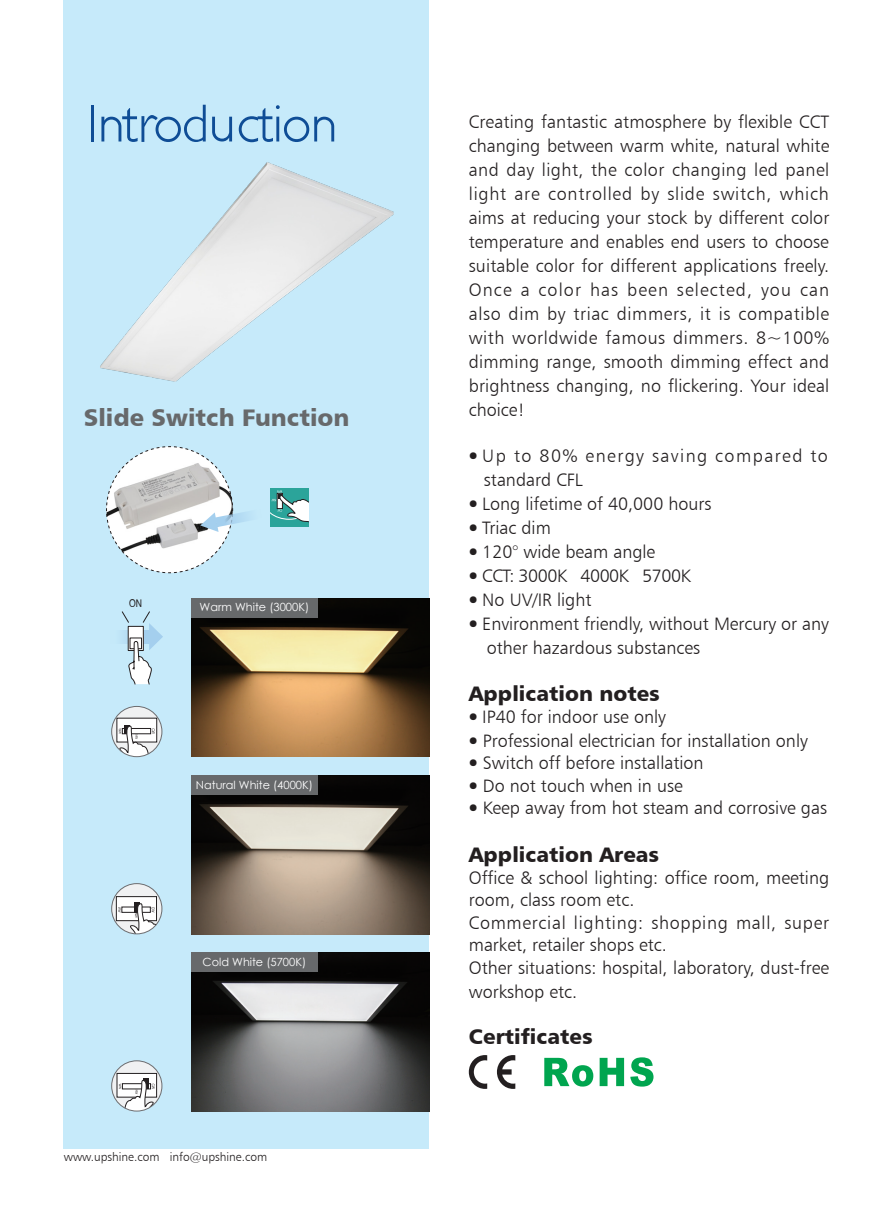
<style>
.page{position:relative;width:893px;height:1212px;background:#fff}
.page>*{position:absolute;margin:0;border:0;box-sizing:border-box;transform-origin:0 0}
.大标{font:54px "Junien Light Tryout";color:#0f4d96}
.正文小标{font:24px "Humanist 777 BT Black B";color:#67696b}
.正文小标-2{font:21px "Humanist 777 BT Black B";color:#231f20}
.正文{font:21px "Humanist 777 BT Black B";color:#231f20}
.正文-2{font:18px/24px "Humanist 777 BT Light B";color:#231f20}
.正文-3{font:18px/22.5px "Humanist 777 BT Light B";letter-spacing:.04em;color:#231f20}
.正文-4{font:18px "Humanist 777 BT Light B";letter-spacing:.08em;color:#231f20}
.正文-5{font:18px "Humanist 777 BT Light B";letter-spacing:-.025em;color:#231f20}
.单元格{font:12px "Humanist 777 BT Light B";color:#231f20}
.t1{font:11.25px "Century Gothic";color:#fff}
.t2{font:condensed 10.5px "Helvetica";color:#231f20}
</style>
<div class="page">
<div style="left:64px;top:0;width:365px;height:1148px;background:#c6eafa"></div>
<svg style="left:469px;top:1055px;width:18px;height:34px"></svg>
<svg style="left:497px;top:1055px;width:18px;height:34px"></svg>
<svg style="left:544px;top:1057px;width:109px;height:29px"></svg>
<img style="left:100px;top:162px;width:294px;height:220px">
<svg style="left:112px;top:706px;width:50px;height:51px"></svg>
<div style="left:117px;top:718px;width:40px;height:24px;background:#fff"></div>
<div style="left:117px;top:718px;width:40px;height:24px;border:1px solid #231f20"></div>
<div style="left:124px;top:725px;width:5px;height:9px;background:#231f20"></div>
<svg style="left:119px;top:726px;width:36px;height:31px"></svg>
<div style="left:111px;top:706px;width:51px;height:51px;border:1px solid #6c6d70;border-radius:50%"></div>
<svg style="left:112px;top:883px;width:50px;height:51px"></svg>
<div style="left:116px;top:896px;width:41px;height:25px;background:#fff"></div>
<div style="left:116px;top:896px;width:41px;height:25px;border:1px solid #231f20"></div>
<div style="left:134px;top:902px;width:6px;height:10px;background:#231f20"></div>
<svg style="left:118px;top:907px;width:3px;height:5px"></svg>
<svg style="left:130px;top:903px;width:32px;height:31px"></svg>
<div style="left:111px;top:883px;width:51px;height:51px;border:1px solid #6c6d70;border-radius:50%"></div>
<svg style="left:112px;top:1061px;width:50px;height:50px"></svg>
<div style="left:117px;top:1073px;width:40px;height:24px;background:#fff"></div>
<div style="left:117px;top:1073px;width:40px;height:24px;border:1px solid #231f20"></div>
<div style="left:143px;top:1079px;width:6px;height:10px;background:#231f20"></div>
<svg style="left:119px;top:1080px;width:36px;height:31px"></svg>
<div style="left:111px;top:1060px;width:51px;height:51px;border:1px solid #6c6d70;border-radius:50%"></div>
<svg style="left:121px;top:611px;width:42px;height:74px"></svg>
<img style="left:191px;top:598px;width:238px;height:159px">
<img style="left:191px;top:775px;width:238px;height:159px">
<img style="left:191px;top:952px;width:238px;height:159px">
<div style="left:191px;top:598px;width:127px;height:20px;background:#67696b"></div>
<div style="left:191px;top:775px;width:127px;height:20px;background:#67696b"></div>
<div style="left:191px;top:952px;width:127px;height:20px;background:#67696b"></div>
<svg style="left:270px;top:488px;width:38px;height:38px"></svg>
<svg style="left:106px;top:446px;width:143px;height:127px"></svg>
<p class="大标" style="left:86px;top:90px;width:253px">Introduction</p>
<p class="正文小标" style="left:84px;top:402px;width:267px">Slide Switch Function</p>
<p class="t2" style="left:129px;top:597px;width:14px">ON</p>
<p class="t1" style="left:200px;top:599px;width:111px">Warm White (3000K)</p>
<p class="t1" style="left:196px;top:776px;width:119px">Natural White (4000K)</p>
<p class="t1" style="left:203px;top:954px;width:105px">Cold White (5700K)</p>
<p class="单元格" style="left:64px;top:1149px;width:205px">www.upshine.com info@upshine.com</p>
<p class="正文-2" style="left:469px;top:110px;width:362px;text-align:justify">Creating fantastic atmosphere by flexible CCT changing between warm white, natural white and day light, the color changing led panel light are controlled by slide switch, which aims at reducing your stock by different color temperature and enables end users to choose suitable color for different applications freely.<br>Once a color has been selected, you can also dim by triac dimmers, it is compatible with worldwide famous dimmers. 8~100% dimming range, smooth dimming effect and brightness changing, no flickering. Your ideal choice!</p>
<p class="正文-4" style="left:469px;top:444px;width:361px"><sup>●</sup> Up to 80% energy saving compared to</p>
<p class="正文-2" style="left:484px;top:467px;width:100px">standard CFL</p>
<p class="正文-2" style="left:469px;top:491px;width:244px"><sup>●</sup> Long lifetime of 40,000 hours</p>
<p class="正文-2" style="left:469px;top:515px;width:84px"><sup>●</sup> Triac dim</p>
<p class="正文-2" style="left:469px;top:539px;width:188px"><sup>●</sup> 120° wide beam angle</p>
<p class="正文-5" style="left:469px;top:564px;width:223px"><sup>●</sup> CCT: 3000K 4000K 5700K</p>
<p class="正文-2" style="left:469px;top:587px;width:124px"><sup>●</sup> No UV/IR light</p>
<p class="正文-2" style="left:469px;top:611px;width:362px"><sup>●</sup> Environment friendly, without Mercury or any</p>
<p class="正文-2" style="left:487px;top:635px;width:215px">other hazardous substances</p>
<p class="正文小标-2" style="left:469px;top:681px;width:192px">Application notes</p>
<p class="正文-2" style="left:469px;top:704px;width:199px"><sup>●</sup> IP40 for indoor use only</p>
<p class="正文-2" style="left:469px;top:728px;width:341px"><sup>●</sup> Professional electrician for installation only</p>
<p class="正文-2" style="left:469px;top:751px;width:236px"><sup>●</sup> Switch off before installation</p>
<p class="正文-2" style="left:469px;top:773px;width:215px"><sup>●</sup> Do not touch when in use</p>
<p class="正文-2" style="left:469px;top:796px;width:360px"><sup>●</sup> Keep away from hot steam and corrosive gas</p>
<p class="正文小标-2" style="left:469px;top:841px;width:192px">Application Areas</p>
<p class="正文-2" style="left:469px;top:866px;width:362px;line-height:22.5px">Office &amp; school lighting: office room, meeting room, class room etc.</p>
<p class="正文-3" style="left:469px;top:911px;width:362px">Commercial lighting: shopping mall, super market, retailer shops etc.</p>
<p class="正文-2" style="left:469px;top:955px;width:362px">Other situations: hospital, laboratory, dust-free workshop etc.</p>
<p class="正文" style="left:469px;top:1023px;width:125px">Certificates</p>
</div>
